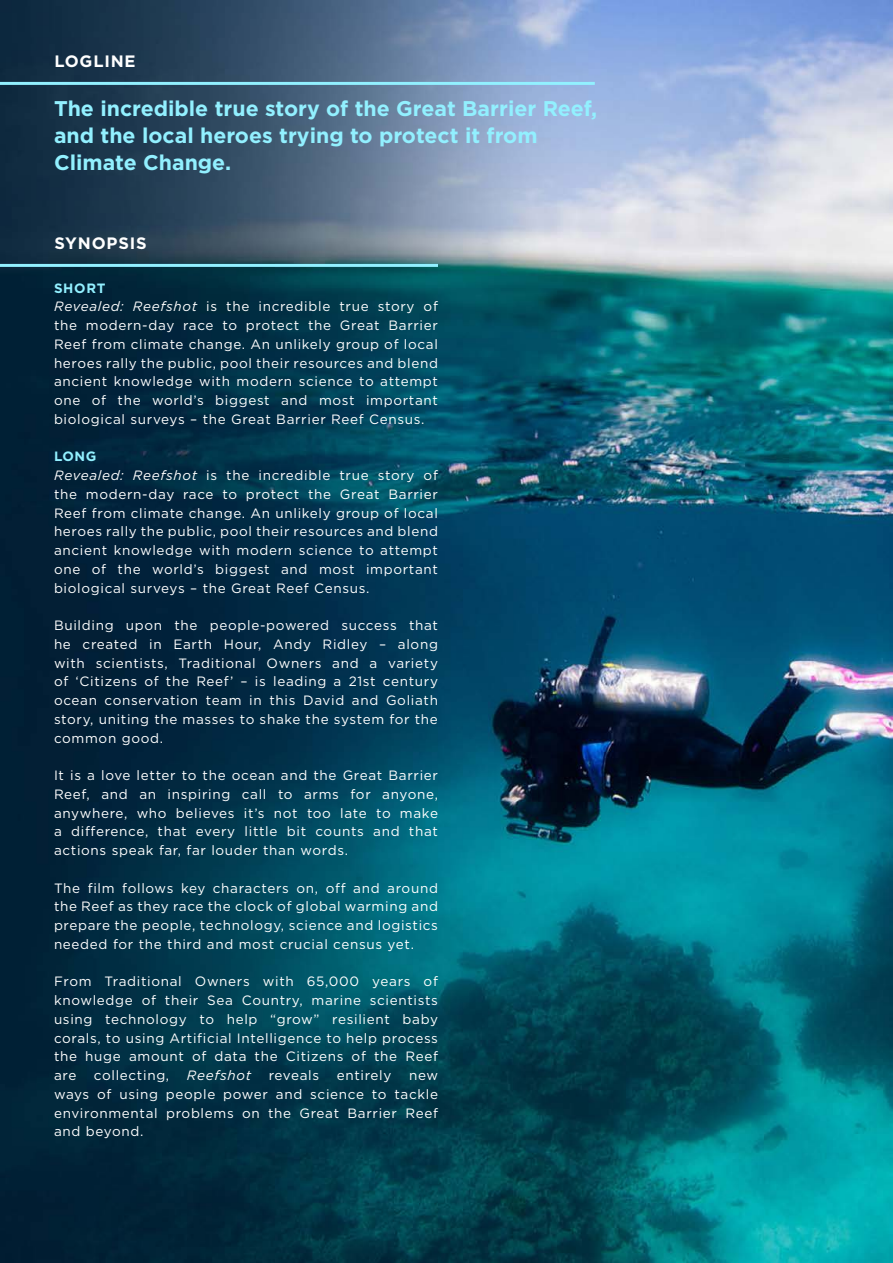
<style>
.page{position:relative;width:893px;height:1263px;background:#fff}
.page>*{position:absolute;margin:0;border:0;box-sizing:border-box;transform-origin:0 0}
.t1{font:700 21.3px/27px "Gotham";color:#92f0ff}
.t2{font:700 16.5px "Gotham";letter-spacing:.05em;color:#fff}
.t3{font:13.5px/18.8px "Gotham HTF";letter-spacing:.05em;color:#fff;text-align:justify}
.t4{font:italic 13.5px "Gotham HTF";letter-spacing:.05em;color:#fff}
.s1{font-weight:700;color:#92f0ff}
.s2{font-style:italic}
</style>
<div class="page">
<img style="left:0;top:0;width:893px;height:1263px">
<hr style="left:0;top:82px;width:595px;height:3px;background:#92f0ff">
<hr style="left:0;top:264px;width:438px;height:3px;background:#92f0ff">
<p class="t2" style="left:54px;top:50px;width:83px">LOGLINE</p>
<h1 class="t1" style="left:54px;top:95px;width:545px">The incredible true story of the Great Barrier Reef, and the local heroes trying to protect it from<br>Climate Change.</h1>
<p class="t2" style="left:54px;top:232px;width:94px">SYNOPSIS</p>
<p class="t3" style="left:54px;top:278px;width:385px;text-align:left"><span class="s1">SHORT<br></span><span class="s2">Revealed: Reefshot</span> is the incredible true story of the modern-day race to protect the Great Barrier Reef from climate change. An unlikely group of local heroes rally the public, pool their resources and blend ancient knowledge with modern science to attempt one of the world’s biggest and most important biological surveys – the Great Barrier Reef Census.</p>
<p class="t3" style="left:54px;top:447px;width:385px;text-align:left"><span class="s1">LONG<br></span><span class="s2">Revealed: Reefshot</span> is the incredible true story of the modern-day race to protect the Great Barrier Reef from climate change. An unlikely group of local heroes rally the public, pool their resources and blend ancient knowledge with modern science to attempt one of the world’s biggest and most important biological surveys – the Great Reef Census.</p>
<p class="t3" style="left:54px;top:616px;width:385px">Building upon the people-powered success that he created in Earth Hour, Andy Ridley – along with scientists, Traditional Owners and a variety of ‘Citizens of the Reef’ – is leading a 21st century ocean conservation team in this David and Goliath story, uniting the masses to shake the system for the common good.</p>
<p class="t3" style="left:54px;top:766px;width:386px">It is a love letter to the ocean and the Great Barrier Reef, and an inspiring call to arms for anyone, anywhere, who believes it’s not too late to make a difference, that every little bit counts and that actions speak far, far louder than words.</p>
<p class="t3" style="left:54px;top:878px;width:385px">The film follows key characters on, off and around the Reef as they race the clock of global warming and prepare the people, technology, science and logistics needed for the third and most crucial census yet.</p>
<p class="t3" style="left:54px;top:972px;width:385px">From Traditional Owners with 65,000 years of knowledge of their Sea Country, marine scientists using technology to help “grow” resilient baby corals, to using Artificial Intelligence to help process the huge amount of data the Citizens of the Reef are</p>
<p class="t3" style="left:94px;top:1066px;width:77px">collecting,</p>
<p class="t4" style="left:187px;top:1068px;width:66px">Reefshot</p>
<p class="t3" style="left:269px;top:1066px;width:52px">reveals</p>
<p class="t3" style="left:337px;top:1066px;width:56px">entirely</p>
<p class="t3" style="left:54px;top:1066px;width:385px;text-indent:355px">new ways of using people power and science to tackle environmental problems on the Great Barrier Reef and beyond.</p>
</div>
